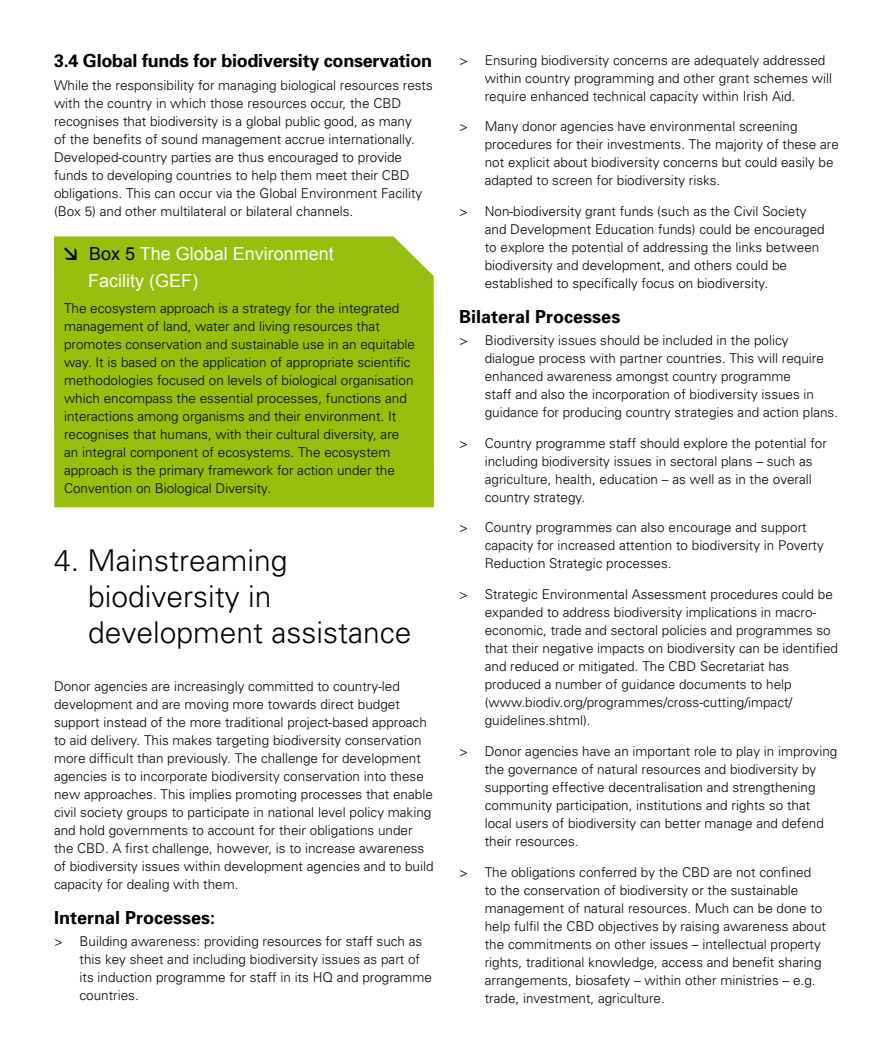
<style>
.page{position:relative;width:893px;height:1063px;background:#fff}
.page>*{position:absolute;margin:0;border:0;box-sizing:border-box;transform-origin:0 0}
.t1{font:300 30px/36px "Univers";color:#000}
.t2{font:700 18px "Univers";letter-spacing:-.015em;color:#000}
.t3{font:18px/27px "Arial";color:#fff}
.t4{font:300 13.5px/18px "Univers";color:#000}
.s1{color:#000}
</style>
<div class="page">
<div style="left:54px;top:236px;width:380px;height:271px;background:#97be0d"></div>
<svg style="left:64px;top:247px;width:13px;height:13px"></svg>
<h2 class="t2" style="left:54px;top:50px;width:380px">3.4 Global funds for biodiversity conservation</h2>
<p class="t4" style="left:54px;top:76px;width:380px">While the responsibility for managing biological resources rests with the country in which those resources occur, the CBD recognises that biodiversity is a global public good, as many<br>of the benefits of sound management accrue internationally.<br>Developed-country parties are thus encouraged to provide funds to developing countries to help them meet their CBD obligations. This can occur via the Global Environment Facility (Box 5) and other multilateral or bilateral channels.</p>
<h2 class="t3" style="left:88px;top:240px;width:247px"><span class="s1">Box 5</span> The Global Environment<br>Facility (GEF)</h2>
<p class="t4" style="left:64px;top:300px;width:353px">The ecosystem approach is a strategy for the integrated management of land, water and living resources that promotes conservation and sustainable use in an equitable way. It is based on the application of appropriate scientific methodologies focused on levels of biological organisation which encompass the essential processes, functions and interactions among organisms and their environment. It recognises that humans, with their cultural diversity, are an integral component of ecosystems. The ecosystem approach is the primary framework for action under the Convention on Biological Diversity.</p>
<h1 class="t1" style="left:88px;top:542px;width:325px;text-indent:-34px">4. Mainstreaming biodiversity in development assistance</h1>
<p class="t4" style="left:54px;top:677px;width:381px">Donor agencies are increasingly committed to country-led development and are moving more towards direct budget support instead of the more traditional project-based approach to aid delivery. This makes targeting biodiversity conservation more difficult than previously. The challenge for development agencies is to incorporate biodiversity conservation into these new approaches. This implies promoting processes that enable civil society groups to participate in national level policy making and hold governments to account for their obligations under the CBD. A first challenge, however, is to increase awareness of biodiversity issues within development agencies and to build capacity for dealing with them.</p>
<h2 class="t2" style="left:54px;top:906px;width:163px">Internal Processes:</h2>
<p class="t4" style="left:80px;top:932px;width:354px;text-indent:-26px">&gt; Building awareness: providing resources for staff such as this key sheet and including biodiversity issues as part of its induction programme for staff in its HQ and programme countries.</p>
<p class="t4" style="left:485px;top:51px;width:349px;text-indent:-26px">&gt; Ensuring biodiversity concerns are adequately addressed within country programming and other grant schemes will require enhanced technical capacity within Irish Aid.</p>
<p class="t4" style="left:485px;top:118px;width:356px;text-indent:-26px">&gt; Many donor agencies have environmental screening procedures for their investments. The majority of these are not explicit about biodiversity concerns but could easily be adapted to screen for biodiversity risks.</p>
<p class="t4" style="left:485px;top:202px;width:341px;text-indent:-26px">&gt; Non-biodiversity grant funds (such as the Civil Society and Development Education funds) could be encouraged to explore the potential of addressing the links between biodiversity and development, and others could be established to specifically focus on biodiversity.</p>
<h2 class="t2" style="left:459px;top:305px;width:163px">Bilateral Processes</h2>
<p class="t4" style="left:485px;top:331px;width:355px;text-indent:-26px">&gt; Biodiversity issues should be included in the policy dialogue process with partner countries. This will require enhanced awareness amongst country programme<br>staff and also the incorporation of biodiversity issues in guidance for producing country strategies and action plans.</p>
<p class="t4" style="left:485px;top:434px;width:344px;text-indent:-26px">&gt; Country programme staff should explore the potential for including biodiversity issues in sectoral plans – such as agriculture, health, education – as well as in the overall country strategy.</p>
<p class="t4" style="left:485px;top:519px;width:341px;text-indent:-26px">&gt; Country programmes can also encourage and support capacity for increased attention to biodiversity in Poverty<br>Reduction Strategic processes.</p>
<p class="t4" style="left:485px;top:585px;width:355px;text-indent:-26px">&gt; Strategic Environmental Assessment procedures could be expanded to address biodiversity implications in macro&shy;economic, trade and sectoral policies and programmes so that their negative impacts on biodiversity can be identified and reduced or mitigated. The CBD Secretariat has produced a number of guidance documents to help (www.biodiv.org/programmes/cross-cutting/impact/ guidelines.shtml).</p>
<p class="t4" style="left:485px;top:742px;width:354px;text-indent:-26px">&gt; Donor agencies have an important role to play in improving the governance of natural resources and biodiversity by supporting effective decentralisation and strengthening community participation, institutions and rights so that local users of biodiversity can better manage and defend their resources.</p>
<p class="t4" style="left:485px;top:863px;width:343px;text-indent:-26px">&gt; The obligations conferred by the CBD are not confined to the conservation of biodiversity or the sustainable management of natural resources. Much can be done to help fulfil the CBD objectives by raising awareness about the commitments on other issues – intellectual property rights, traditional knowledge, access and benefit sharing arrangements, biosafety – within other ministries – e.g. trade, investment, agriculture.</p>
</div>
